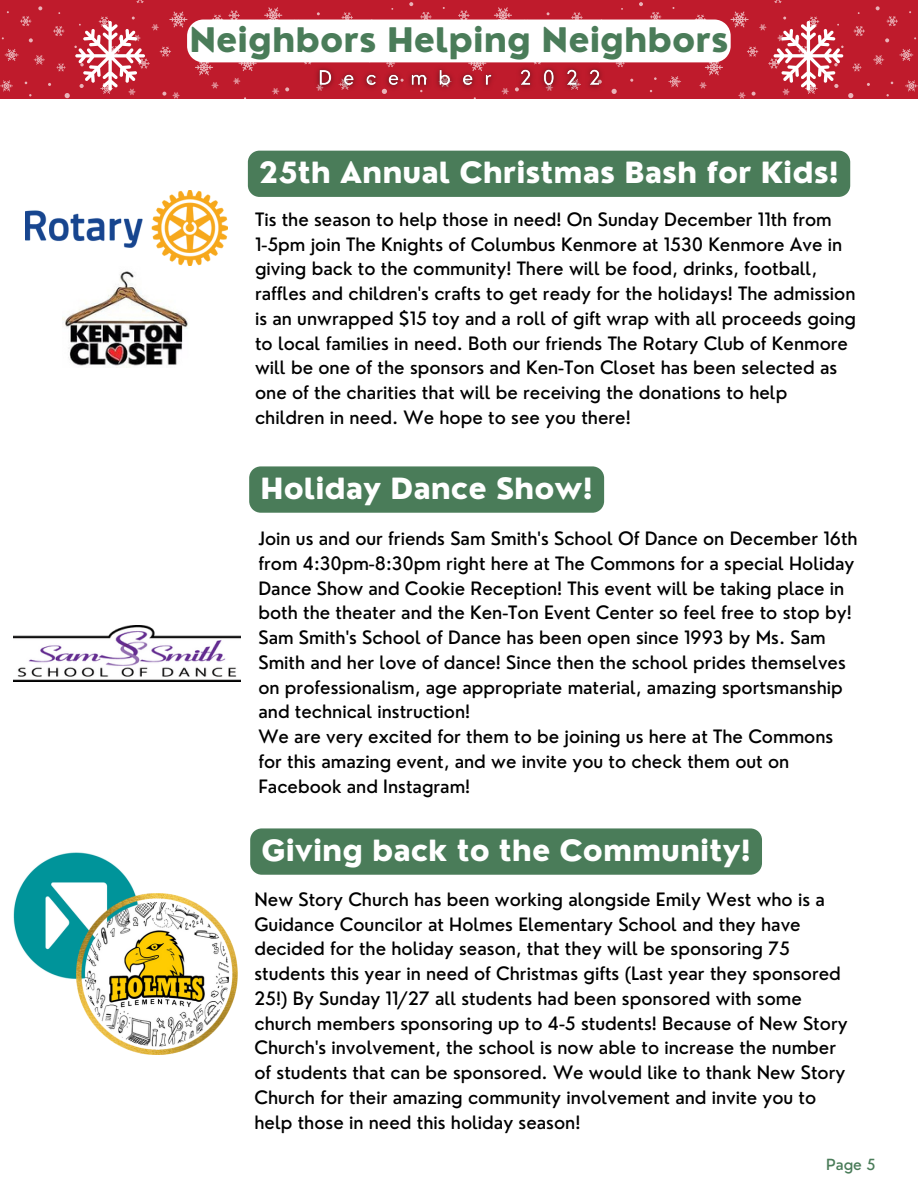
<style>
.page{position:relative;width:918px;height:1188px;background:#fff}
.page>*{position:absolute;margin:0;border:0;box-sizing:border-box;transform-origin:0 0}
.t1{font:800 33px "Nourd";color:#4a7c59}
.t2{font:800 28.5px "Nourd";color:#fff}
.t3{font:500 18px/24.8px "Nourd";color:#000}
.t4{font:500 15px "Nourd";color:#4a7c59}
</style>
<div class="page">
<svg style="left:0;top:0;width:918px;height:99px"></svg>
<img style="left:308px;top:57px;width:312px;height:42px">
<img style="left:13px;top:626px;width:228px;height:56px">
<img style="left:13px;top:852px;width:136px;height:127px">
<img style="left:76px;top:894px;width:161px;height:160px">
<div style="left:249px;top:466px;width:355px;height:47px;background:#4a7c59"></div>
<div style="left:250px;top:828px;width:512px;height:47px;background:#4a7c59"></div>
<img style="left:63px;top:271px;width:125px;height:97px">
<img style="left:25px;top:191px;width:203px;height:75px">
<div style="left:248px;top:151px;width:602px;height:46px;background:#4a7c59"></div>
<h1 class="t1" style="left:189px;top:19px;width:541px">Neighbors Helping Neighbors</h1>
<h2 class="t2" style="left:259px;top:155px;width:581px">25th Annual Christmas Bash for Kids!</h2>
<p class="t3" style="left:255px;top:207px;width:602px">Tis the season to help those in need! On Sunday December 11th from 1-5pm join The Knights of Columbus Kenmore at 1530 Kenmore Ave in giving back to the community! There will be food, drinks, football, raffles and children's crafts to get ready for the holidays! The admission is an unwrapped $15 toy and a roll of gift wrap with all proceeds going to local families in need. Both our friends The Rotary Club of Kenmore will be one of the sponsors and Ken-Ton Closet has been selected as one of the charities that will be receiving the donations to help children in need. We hope to see you there!</p>
<h2 class="t2" style="left:261px;top:471px;width:334px">Holiday Dance Show!</h2>
<p class="t3" style="left:258px;top:526px;width:601px">Join us and our friends Sam Smith's School Of Dance on December 16th from 4:30pm-8:30pm right here at The Commons for a special Holiday Dance Show and Cookie Reception! This event will be taking place in both the theater and the Ken-Ton Event Center so feel free to stop by!<br>Sam Smith's School of Dance has been open since 1993 by Ms. Sam Smith and her love of dance! Since then the school prides themselves on professionalism, age appropriate material, amazing sportsmanship and technical instruction!<br>We are very excited for them to be joining us here at The Commons for this amazing event, and we invite you to check them out on Facebook and Instagram!</p>
<h2 class="t2" style="left:262px;top:833px;width:491px">Giving back to the Community!</h2>
<p class="t3" style="left:254px;top:887px;width:595px">New Story Church has been working alongside Emily West who is a Guidance Councilor at Holmes Elementary School and they have decided for the holiday season, that they will be sponsoring 75 students this year in need of Christmas gifts (Last year they sponsored 25!) By Sunday 11/27 all students had been sponsored with some church members sponsoring up to 4-5 students! Because of New Story Church's involvement, the school is now able to increase the number of students that can be sponsored. We would like to thank New Story Church for their amazing community involvement and invite you to help those in need this holiday season!</p>
<p class="t4" style="left:826px;top:1155px;width:51px">Page 5</p>
</div>
